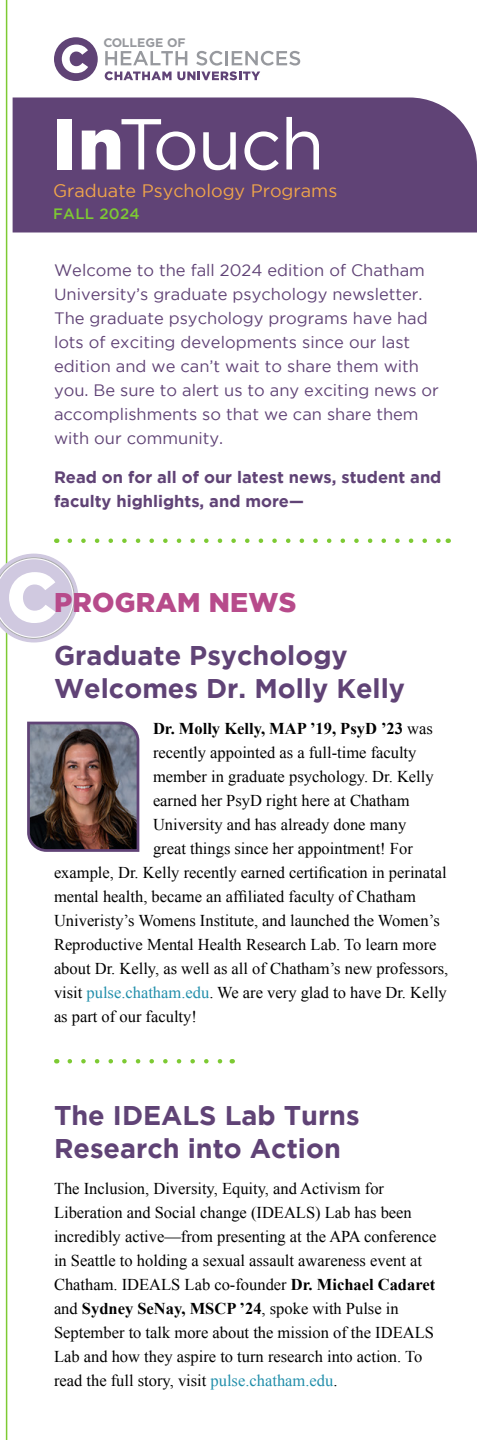
<style>
.page{position:relative;width:486px;height:1440px;background:#fff}
.page>*{position:absolute;margin:0;border:0;box-sizing:border-box;transform-origin:0 0}
.t1{font:72px "Gotham";letter-spacing:-.02em;color:#fff}
.t2{font:700 27px/33px "Gotham";color:#604376}
.t3{font:900 27px "Gotham";letter-spacing:.01em;color:#b74b8b}
.t4{font:18px "Gotham";color:#f0a54b}
.t5{font:16.5px/24px "Times New Roman";color:#000}
.t6{font:16.5px/24px "Gotham";color:#604376}
.t7{font:700 16.5px/24px "Gotham";color:#604376}
.t8{font:700 16.5px "Times New Roman";color:#000}
.t9{font:500 15px "Gotham";letter-spacing:.02em;color:#7dca33}
.t10{font:700 12.3px "Gotham";color:#97999e}
.s1{font-weight:900}
.s2{font-weight:400}
.s3{color:#228fab}
.s4{font-weight:700}
</style>
<div class="page">
<hr style="left:6px;top:0;width:1px;height:1440px;background:#7dca33">
<svg style="left:0;top:554px;width:78px;height:89px"></svg>
<div style="left:13px;top:98px;width:464px;height:134px;background:#604376"></div>
<svg style="left:105px;top:51px;width:195px;height:29px"></svg>
<div style="left:54px;top:37px;width:44px;height:44px;background:#604376;border-radius:50%"></div>
<svg style="left:62px;top:45px;width:26px;height:28px"></svg>
<svg style="left:70px;top:538px;width:371px;height:5px"></svg>
<svg style="left:70px;top:1059px;width:153px;height:5px"></svg>
<img style="left:27px;top:722px;width:113px;height:130px">
<p class="t10" style="left:103px;top:35px;width:84px">COLLEGE OF</p>
<h1 class="t1" style="left:53px;top:107px;width:273px"><span class="s1">In</span>Touch</h1>
<p class="t4" style="left:53px;top:181px;width:286px">Graduate Psychology Programs</p>
<p class="t9" style="left:53px;top:206px;width:88px">FALL 2024</p>
<p class="t6" style="left:54px;top:258px;width:386px">Welcome to the fall 2024 edition of Chatham University’s graduate psychology newsletter.<br>The graduate psychology programs have had lots of exciting developments since our last edition and we can’t wait to share them with you. Be sure to alert us to any exciting news or accomplishments so that we can share them with our community.</p>
<p class="t7" style="left:54px;top:465px;width:389px">Read on for all of our latest news, student and faculty highlights, and more—</p>
<h2 class="t3" style="left:54px;top:587px;width:244px">PROGRAM NEWS</h2>
<h2 class="t2" style="left:54px;top:638px;width:353px">Graduate Psychology<br>Welcomes Dr. Molly Kelly</h2>
<p class="t8" style="left:153px;top:717px;width:281px">Dr. Molly Kelly, MAP ’19, PsyD ’23 <span class="s2">was</span></p>
<p class="t5" style="left:153px;top:740px;width:265px">recently appointed as a full-time faculty</p>
<p class="t5" style="left:153px;top:764px;width:282px">member in graduate psychology. Dr. Kelly</p>
<p class="t5" style="left:153px;top:788px;width:258px">earned her PsyD right here at Chatham</p>
<p class="t5" style="left:153px;top:812px;width:255px">University and has already done many</p>
<p class="t5" style="left:153px;top:836px;width:261px">great things since her appointment! For</p>
<p class="t5" style="left:54px;top:860px;width:394px">example, Dr. Kelly recently earned certification in perinatal</p>
<p class="t5" style="left:54px;top:884px;width:364px">mental health, became an affiliated faculty of Chatham</p>
<p class="t5" style="left:54px;top:908px;width:387px">Univeristy’s Womens Institute, and launched the Women’s</p>
<p class="t5" style="left:54px;top:932px;width:384px">Reproductive Mental Health Research Lab. To learn more</p>
<p class="t5" style="left:54px;top:956px;width:396px">about Dr. Kelly, as well as all of Chatham’s new professors,</p>
<p class="t5" style="left:54px;top:980px;width:394px">visit <span class="s3">pulse.chatham.edu</span>. We are very glad to have Dr. Kelly</p>
<p class="t5" style="left:54px;top:1004px;width:144px">as part of our faculty!</p>
<h2 class="t2" style="left:54px;top:1098px;width:307px">The IDEALS Lab Turns<br>Research into Action</h2>
<p class="t5" style="left:54px;top:1176px;width:384px">The Inclusion, Diversity, Equity, and Activism for Liberation and Social change (IDEALS) Lab has been incredibly active—from presenting at the APA conference in Seattle to holding a sexual assault awareness event at Chatham. IDEALS Lab co-founder <span class="s4">Dr. Michael Cadaret </span>and <span class="s4">Sydney SeNay, MSCP ’24</span>, spoke with Pulse in September to talk more about the mission of the IDEALS Lab and how they aspire to turn research into action. To read the full story, visit <span class="s3">pulse.chatham.edu</span>.</p>
</div>
